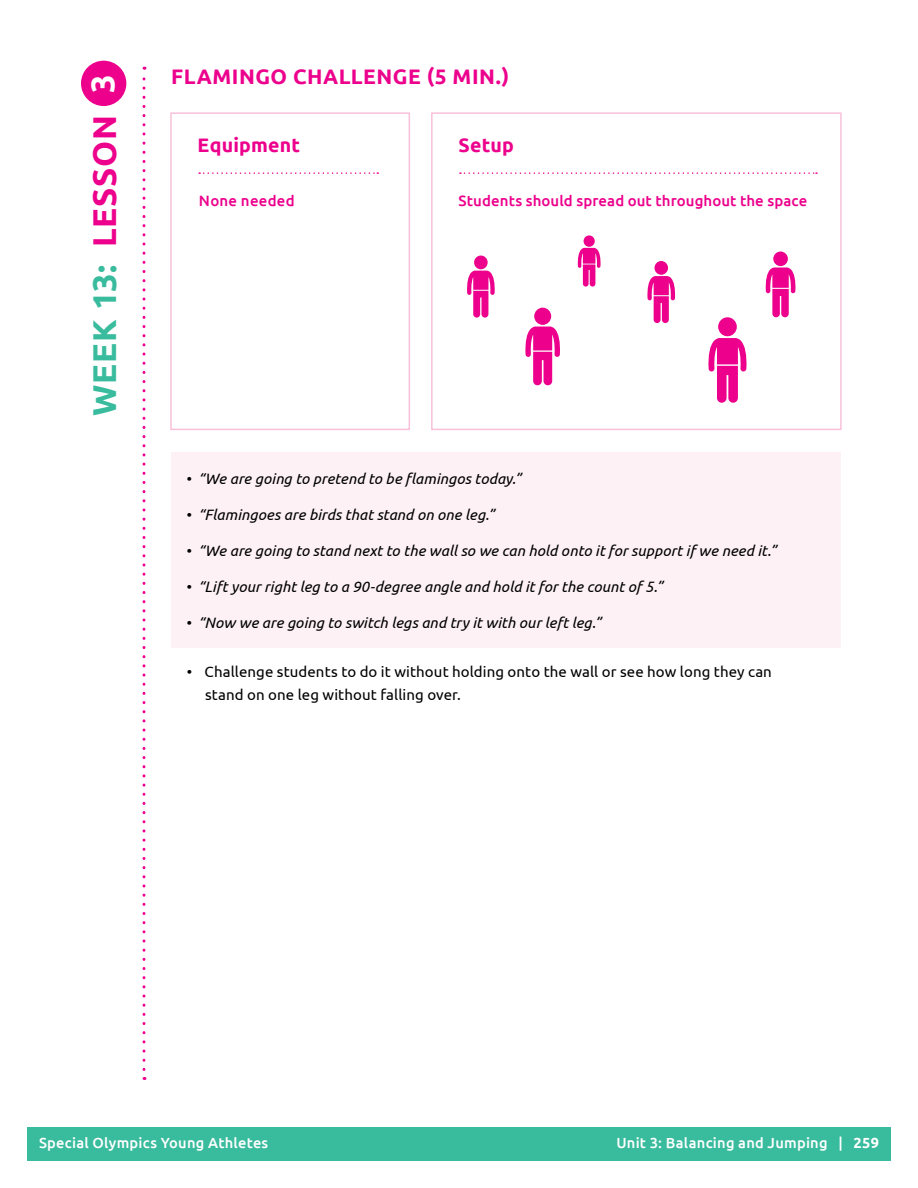
<style>
.page{position:relative;width:918px;height:1188px;background:#fff}
.page>*{position:absolute;margin:0;border:0;box-sizing:border-box;transform-origin:0 0}
.t1{font:700 33px "Ubuntu";letter-spacing:.015em;color:#39bb9d}
.t2{font:700 21px "Ubuntu";letter-spacing:.025em;color:#ec008c}
.t3{font:700 19.5px "Ubuntu";letter-spacing:.01em;color:#ec008c}
.t4{font:italic 15px "Ubuntu";letter-spacing:.005em;color:#000}
.t5{font:15px/22.5px "Ubuntu";letter-spacing:.005em;color:#000}
.t6{font:500 15px "Ubuntu";letter-spacing:.01em;color:#ec008c}
.t7{font:500 14.7px "Ubuntu";letter-spacing:.015em;color:#fff}
.s1{color:#ec008c}
.s2{color:#fff}
.s3{font-weight:700}
</style>
<div class="page">
<div style="left:27px;top:1127px;width:864px;height:34px;background:#39bb9d"></div>
<svg style="left:142px;top:67px;width:4px;height:1002px"></svg>
<div style="left:81px;top:61px;width:45px;height:45px;background:#ec008c;border-radius:50%"></div>
<div style="left:171px;top:452px;width:670px;height:196px;background:#fdf1f6"></div>
<div style="left:170px;top:112px;width:240px;height:318px;border:2px solid #f8c1d9"></div>
<div style="left:431px;top:112px;width:411px;height:318px;border:2px solid #f8c1d9"></div>
<svg style="left:460px;top:172px;width:357px;height:2px"></svg>
<svg style="left:199px;top:172px;width:179px;height:2px"></svg>
<div style="left:773px;top:252px;width:15px;height:14px;background:#ec008c;border-radius:50%"></div>
<svg style="left:765px;top:267px;width:31px;height:50px"></svg>
<div style="left:534px;top:308px;width:17px;height:17px;background:#ec008c;border-radius:50%"></div>
<svg style="left:525px;top:326px;width:35px;height:59px"></svg>
<div style="left:718px;top:317px;width:19px;height:19px;background:#ec008c;border-radius:50%"></div>
<svg style="left:708px;top:338px;width:39px;height:65px"></svg>
<div style="left:654px;top:261px;width:14px;height:14px;background:#ec008c;border-radius:50%"></div>
<svg style="left:647px;top:276px;width:28px;height:47px"></svg>
<div style="left:474px;top:256px;width:14px;height:13px;background:#ec008c;border-radius:50%"></div>
<svg style="left:467px;top:271px;width:28px;height:47px"></svg>
<div style="left:584px;top:235px;width:11px;height:12px;background:#ec008c;border-radius:50%"></div>
<svg style="left:577px;top:248px;width:24px;height:39px"></svg>
<h1 class="t1" style="left:85px;top:416px;width:343px;rotate:-90deg">WEEK 13: <span class="s1">LESSON</span> <span class="s2">3</span></h1>
<h2 class="t2" style="left:171px;top:64px;width:339px">FLAMINGO CHALLENGE (5 MIN.)</h2>
<h3 class="t3" style="left:198px;top:134px;width:104px">Equipment</h3>
<h3 class="t3" style="left:458px;top:134px;width:57px">Setup</h3>
<p class="t6" style="left:199px;top:191px;width:97px">None needed</p>
<p class="t6" style="left:459px;top:191px;width:350px">Students should spread out throughout the space</p>
<p class="t4" style="left:186px;top:470px;width:337px">• “We are going to pretend to be flamingos today.”</p>
<p class="t4" style="left:186px;top:506px;width:310px">• “Flamingoes are birds that stand on one leg.”</p>
<p class="t4" style="left:186px;top:542px;width:592px">• “We are going to stand next to the wall so we can hold onto it for support if we need it.”</p>
<p class="t4" style="left:186px;top:578px;width:479px">• “Lift your right leg to a 90-degree angle and hold it for the count of 5.”</p>
<p class="t4" style="left:186px;top:614px;width:417px">• “Now we are going to switch legs and try it with our left leg.”</p>
<p class="t5" style="left:205px;top:660px;width:568px;text-indent:-18px">• Challenge students to do it without holding onto the wall or see how long they can stand on one leg without falling over.</p>
<p class="t7" style="left:39px;top:1134px;width:231px">Special Olympics Young Athletes</p>
<p class="t7" style="left:616px;top:1134px;width:264px">Unit 3: Balancing and Jumping | <span class="s3">259</span></p>
</div>
